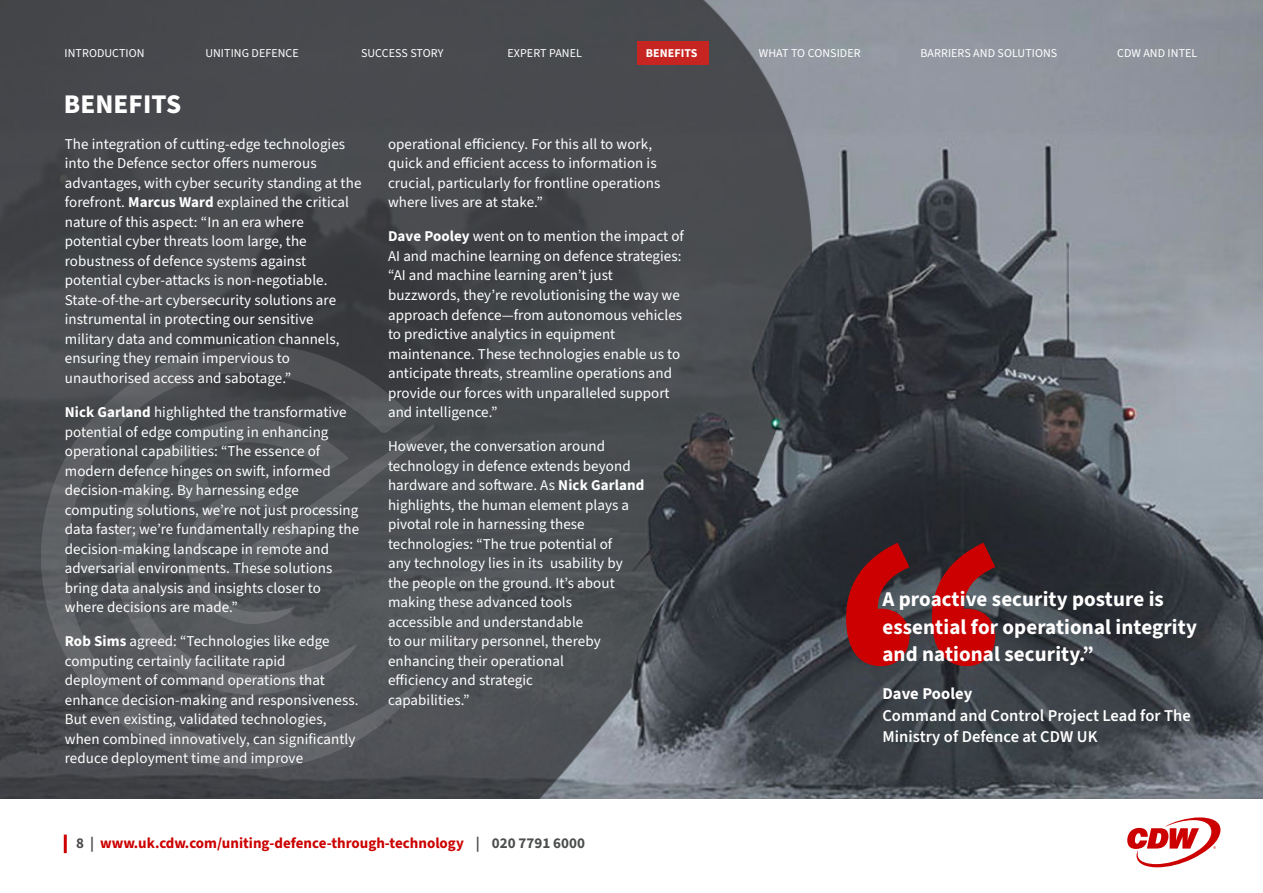
<style>
.page{position:relative;width:1263px;height:893px;background:#fff}
.page>*{position:absolute;margin:0;border:0;box-sizing:border-box;transform-origin:0 0}
.Paragraph_Title_Red_Uppercase{font:800 27px "Source Sans 3";letter-spacing:.005em;color:#fff}
.Paragraph_Title_Red_Uppercase-2{font:700 21px/27.3px "Source Sans 3";letter-spacing:.005em;color:#fff}
.Optional_Subtitle_Grey_Sentence_case{font:600 16.5px/21.5px "Source Sans 3";letter-spacing:.005em;color:#fff}
.Optional_Subtitle_Grey_Uppercase{font:15px/19.5px "Source Sans 3";letter-spacing:.005em;color:#fff}
.t1{font:700 15px "Source Sans 3";color:#c00}
.Optional_Subtitle_Grey_Sentence_case-2{font:12px "Source Sans 3";letter-spacing:.005em;color:#fff}
.Optional_Subtitle_Grey_Sentence_case-3{font:700 12px "Source Sans 3";letter-spacing:.005em;color:#fff}
.s1{font-weight:700}
.s2{color:#4c4e4e}
</style>
<div class="page">
<img style="left:0;top:0;width:1262px;height:799px">
<svg style="left:40px;top:343px;width:382px;height:427px;background:#505256"></svg>
<svg style="left:106px;top:407px;width:251px;height:291px;background:#535659"></svg>
<svg style="left:175px;top:424px;width:260px;height:208px;background:#505357"></svg>
<div style="left:177px;top:472px;width:31px;height:30px;background:#5f6265;border-radius:15px"></div>
<svg style="left:79px;top:551px;width:23px;height:22px"></svg>
<div style="left:212px;top:707px;width:19px;height:18px;background:#65676a;border-radius:8px"></div>
<svg style="left:846px;top:543px;width:149px;height:123px;background:#8a1c1f"></svg>
<svg style="left:1127px;top:817px;width:93px;height:50px"></svg>
<hr style="left:64px;top:835px;width:3px;height:18px;background:#c00">
<div style="left:637px;top:41px;width:72px;height:23px;background:#c62521"></div>
<p class="Optional_Subtitle_Grey_Sentence_case-2" style="left:65px;top:45px;width:81px">INTRODUCTION</p>
<p class="Optional_Subtitle_Grey_Sentence_case-2" style="left:205px;top:45px;width:95px">UNITING DEFENCE</p>
<p class="Optional_Subtitle_Grey_Sentence_case-2" style="left:361px;top:45px;width:84px">SUCCESS STORY</p>
<p class="Optional_Subtitle_Grey_Sentence_case-2" style="left:507px;top:45px;width:76px">EXPERT PANEL</p>
<p class="Optional_Subtitle_Grey_Sentence_case-3" style="left:646px;top:45px;width:53px">BENEFITS</p>
<p class="Optional_Subtitle_Grey_Sentence_case-2" style="left:759px;top:45px;width:103px">WHAT TO CONSIDER</p>
<p class="Optional_Subtitle_Grey_Sentence_case-2" style="left:920px;top:45px;width:138px">BARRIERS AND SOLUTIONS</p>
<p class="Optional_Subtitle_Grey_Sentence_case-2" style="left:1117px;top:45px;width:82px">CDW AND INTEL</p>
<p class="Paragraph_Title_Red_Uppercase" style="left:64px;top:86px;width:119px">BENEFITS</p>
<p class="Optional_Subtitle_Grey_Uppercase" style="left:65px;top:134px;width:298px">The integration of cutting-edge technologies into the Defence sector offers numerous advantages, with cyber security standing at the forefront. <span class="s1">Marcus Ward</span> explained the critical nature of this aspect: “In an era where potential cyber threats loom large, the robustness of defence systems against potential cyber-attacks is non-negotiable.<br>State-of-the-art cybersecurity solutions are instrumental in protecting our sensitive military data and communication channels, ensuring they remain impervious to unauthorised access and sabotage.”</p>
<p class="Optional_Subtitle_Grey_Uppercase" style="left:65px;top:403px;width:296px"><span class="s1">Nick Garland</span> highlighted the transformative potential of edge computing in enhancing operational capabilities: “The essence of modern defence hinges on swift, informed decision-making. By harnessing edge computing solutions, we’re not just processing data faster; we’re fundamentally reshaping the decision-making landscape in remote and adversarial environments. These solutions bring data analysis and insights closer to where decisions are made.”</p>
<p class="Optional_Subtitle_Grey_Uppercase" style="left:65px;top:632px;width:295px"><span class="s1">Rob Sims</span> agreed: “Technologies like edge computing certainly facilitate rapid deployment of command operations that enhance decision-making and responsiveness.<br>But even existing, validated technologies, when combined innovatively, can significantly reduce deployment time and improve</p>
<p class="Optional_Subtitle_Grey_Uppercase" style="left:388px;top:134px;width:274px">operational efficiency. For this all to work, quick and efficient access to information is crucial, particularly for frontline operations where lives are at stake.”</p>
<p class="Optional_Subtitle_Grey_Uppercase" style="left:388px;top:227px;width:297px"><span class="s1">Dave Pooley</span> went on to mention the impact of AI and machine learning on defence strategies: “AI and machine learning aren’t just buzzwords, they’re revolutionising the way we approach defence—from autonomous vehicles to predictive analytics in equipment maintenance. These technologies enable us to anticipate threats, streamline operations and provide our forces with unparalleled support and intelligence.”</p>
<p class="Optional_Subtitle_Grey_Uppercase" style="left:388px;top:437px;width:258px">However, the conversation around technology in defence extends beyond hardware and software. As <span class="s1">Nick Garland </span>highlights, the human element plays a pivotal role in harnessing these technologies: “The true potential of<br>any technology lies in its usability by the people on the ground. It’s about making these advanced tools<br>accessible and understandable<br>to our military personnel, thereby enhancing their operational<br>efficiency and strategic<br>capabilities.”</p>
<p class="t1" style="left:76px;top:833px;width:510px"><span class="s2">8 |</span> www.uk.cdw.com/uniting-defence-through-technology <span class="s2">| 020 7791 6000</span></p>
<p class="Paragraph_Title_Red_Uppercase-2" style="left:882px;top:586px;width:316px">A proactive security posture is essential for operational integrity and national security.”</p>
<p class="Optional_Subtitle_Grey_Sentence_case" style="left:882px;top:684px;width:310px"><span class="s1">Dave Pooley<br></span>Command and Control Project Lead for The<br>Ministry of Defence at CDW UK</p>
</div>
